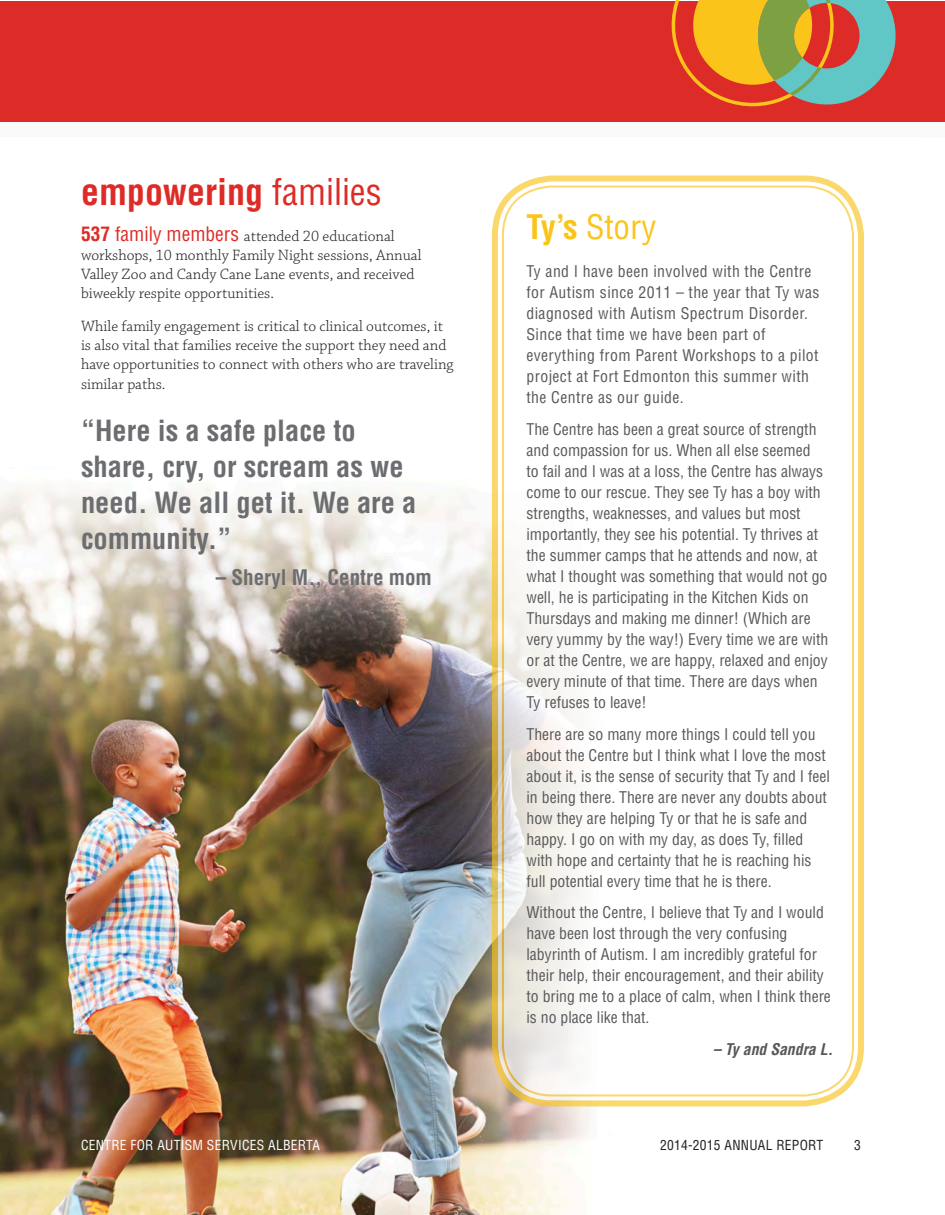
<style>
.page{position:relative;width:945px;height:1215px;background:#fff}
.page>*{position:absolute;margin:0;border:0;box-sizing:border-box;transform-origin:0 0}
.t1{font:700 condensed 36px "Helvetica";color:#dd2c27}
.t2{font:condensed 33px "Helvetica";color:#fac41a}
.t3{font:700 condensed 28.5px/36px "Helvetica";color:#6c6d70}
.t4{font:700 condensed 21px "Helvetica";color:#6c6d70}
.t5{font:condensed 15.75px/21px "Helvetica";color:#57585a}
.t6{font:300 15.75px/19px "Chaparral Pro";color:#231f20}
.t7{font:condensed 15.75px/21px "Helvetica";letter-spacing:.025em;color:#57585a}
.t8{font:italic 700 condensed 15.75px "Helvetica";color:#57585a}
.t9{font:condensed 13.5px "Helvetica";letter-spacing:.02em;color:#fff}
.t10{font:condensed 13.5px "Helvetica";letter-spacing:.02em;color:#231f20}
.s1{font-weight:400}
.s2{font-family:"Helvetica";font-weight:700;font-stretch:condensed;font-size:19.5px;color:#dd2c27}
.s3{font-family:"Helvetica";font-weight:400;font-stretch:condensed;font-size:19.5px;color:#dd2c27}
.s4{font-weight:700}
</style>
<div class="page">
<img style="left:0;top:175px;width:864px;height:1040px">
<div style="left:0;top:1px;width:945px;height:121px;background:#dd2c27"></div>
<svg style="left:671px;top:0;width:225px;height:107px"></svg>
<div style="left:498px;top:182px;width:360px;height:918px;background:#fff;border-radius:54px"></div>
<div style="left:492px;top:176px;width:372px;height:930px;border:6px solid #fac41b;border-radius:57px"></div>
<div style="left:502px;top:185px;width:352px;height:911px;border:2px solid #fac41b;border-radius:49px"></div>
<h1 class="t1" style="left:81px;top:170px;width:302px">empowering <span class="s1">families</span></h1>
<p class="t6" style="left:81px;top:227px;width:342px"><span class="s2">537</span> <span class="s3">family members</span> attended 20 educational workshops, 10 monthly Family Night sessions, Annual Valley Zoo and Candy Cane Lane events, and received biweekly respite opportunities.</p>
<p class="t6" style="left:81px;top:317px;width:374px">While family engagement is critical to clinical outcomes, it is also vital that families receive the support they need and have opportunities to connect with others who are traveling similar paths.</p>
<h3 class="t3" style="left:81px;top:413px;width:337px">“Here is a safe place to share, cry, or scream as we need. We all get it. We are a community.”</h3>
<h3 class="t4" style="left:216px;top:565px;width:218px">– Sheryl M., Centre mom</h3>
<h2 class="t2" style="left:526px;top:206px;width:131px"><span class="s4">Ty’s</span> Story</h2>
<p class="t7" style="left:526px;top:261px;width:294px">Ty and I have been involved with the Centre for Autism since 2011 – the year that Ty was diagnosed with Autism Spectrum Disorder.<br>Since that time we have been part of everything from Parent Workshops to a pilot project at Fort Edmonton this summer with the Centre as our guide.</p>
<p class="t5" style="left:526px;top:418px;width:303px">The Centre has been a great source of strength and compassion for us. When all else seemed<br>to fail and I was at a loss, the Centre has always come to our rescue. They see Ty has a boy with strengths, weaknesses, and values but most importantly, they see his potential. Ty thrives at the summer camps that he attends and now, at what I thought was something that would not go well, he is participating in the Kitchen Kids on Thursdays and making me dinner! (Which are very yummy by the way!) Every time we are with or at the Centre, we are happy, relaxed and enjoy every minute of that time. There are days when Ty refuses to leave!</p>
<p class="t5" style="left:526px;top:723px;width:305px">There are so many more things I could tell you about the Centre but I think what I love the most about it, is the sense of security that Ty and I feel in being there. There are never any doubts about how they are helping Ty or that he is safe and happy. I go on with my day, as does Ty, filled with hope and certainty that he is reaching his full potential every time that he is there.</p>
<p class="t5" style="left:526px;top:902px;width:306px">Without the Centre, I believe that Ty and I would have been lost through the very confusing labyrinth of Autism. I am incredibly grateful for their help, their encouragement, and their ability to bring me to a place of calm, when I think there is no place like that.</p>
<p class="t8" style="left:713px;top:1040px;width:121px">– Ty and Sandra L.</p>
<p class="t9" style="left:81px;top:1136px;width:240px">centre for autism services alberta</p>
<p class="t10" style="left:660px;top:1136px;width:165px">2014-2015 Annual Report</p>
<p class="t10" style="left:854px;top:1136px;width:8px">3</p>
</div>
